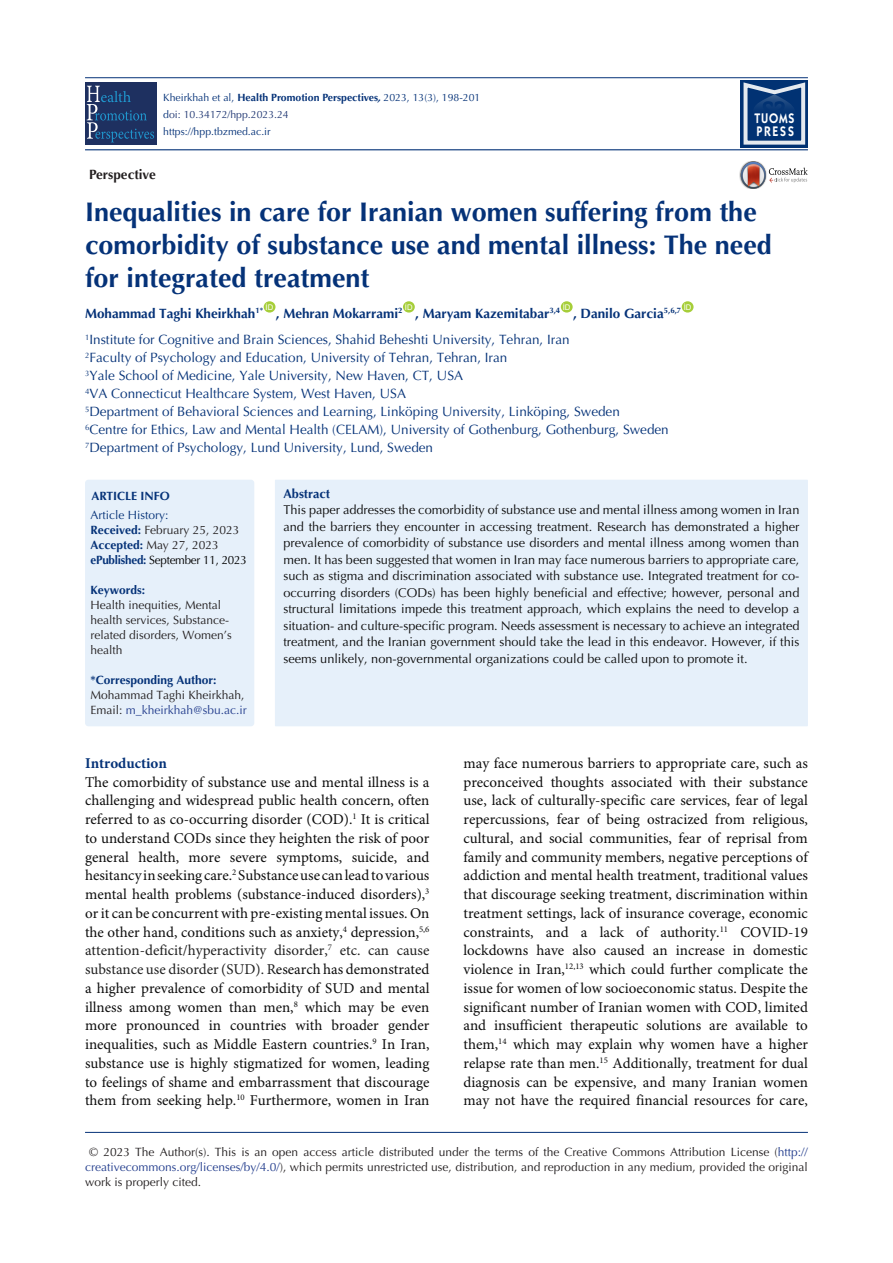
<style>
.page{position:relative;width:893px;height:1263px;background:#fff}
.page>*{position:absolute;margin:0;border:0;box-sizing:border-box;transform-origin:0 0}
.t1{font:700 27px/33px "Optima LT Std";color:#053278}
.t2{font:15px/18.8px "Minion Pro";color:#0d0d0d;text-align:justify}
.heading_1{font:700 15px "Minion Pro";color:#053278}
.t3{font:600 13.95px/12.3px "ITC Kabel Std";letter-spacing:.11em;color:#fff;scale:.85 1}
.t4{font:13.5px "Optima LT Std";color:#053278}
.t5{font:700 13.5px "Optima LT Std";color:#053278}
.t6{font:700 13.5px "Optima LT Std";color:#231f20}
.t7{font:12.75px/16.5px "Optima LT Std";color:#0d0d0d;text-align:justify}
.t8{font:700 12.75px "Optima LT Std";color:#053278}
.corresponding{font:12px/15px "Optima LT Std";color:#231f20}
.t9{font:700 12px "Optima LT Std";color:#053278}
.t10{font:12px "Optima LT Std";letter-spacing:-.02em;color:#000}
.t11{font:12px "Optima LT Std";color:#053278}
.t12{font:10.5px "Optima LT Std";color:#053278}
.t13{font:10.5px "Optima LT Std";color:#213873}
.t14{font:7.8px "Arial";color:#fff}
.s1{font-weight:700}
.s2{font-weight:700;font-style:italic}
.s3{color:#053278}
.s4{font-weight:700;color:#053278}
.s5{color:#253f8e}
.s6{color:#212121}
</style>
<div class="page">
<hr style="left:85px;top:149px;width:723px;height:1px;background:#053278">
<hr style="left:85px;top:77px;width:723px;height:1px;background:#053278">
<hr style="left:85px;top:1132px;width:723px;height:1px;background:#053278">
<div style="left:264px;top:301px;width:11px;height:12px;background:#a6ce39;border-radius:50%"></div>
<div style="left:403px;top:301px;width:12px;height:12px;background:#a6ce39;border-radius:50%"></div>
<div style="left:561px;top:301px;width:12px;height:12px;background:#a6ce39;border-radius:50%"></div>
<div style="left:682px;top:301px;width:12px;height:12px;background:#a6ce39;border-radius:50%"></div>
<img style="left:739px;top:169px;width:2px;height:13px">
<svg style="left:741px;top:161px;width:67px;height:28px"></svg>
<div style="left:275px;top:480px;width:533px;height:246px;background:#e6f0fa"></div>
<div style="left:85px;top:480px;width:169px;height:246px;background:#e6f0fa;border-radius:3px"></div>
<div style="left:85px;top:83px;width:71px;height:62px;background:#1e3060"></div>
<svg style="left:87px;top:86px;width:67px;height:56px"></svg>
<div style="left:740px;top:80px;width:68px;height:68px;background:#013273"></div>
<svg style="left:743px;top:82px;width:62px;height:63px"></svg>
<p class="t12" style="left:163px;top:91px;width:319px">Kheirkhah et al, <span class="s1">Health Promotion Perspectives</span><span class="s2">,</span> 2023, 13(3), 198-201</p>
<p class="t13" style="left:163px;top:108px;width:127px"><span class="s3">d</span>oi: 10.34172/hpp.2023.24</p>
<p class="t12" style="left:163px;top:125px;width:109px">https://hpp.tbzmed.ac.ir</p>
<p class="t6" style="left:89px;top:167px;width:68px">Perspective</p>
<p class="t3" style="left:755px;top:112px;width:48px">TUOMS<br>PRESS</p>
<p class="t1" style="left:85px;top:195px;width:688px">Inequalities in care for Iranian women suffering from the comorbidity of substance use and mental illness: The need for integrated treatment</p>
<p class="t5" style="left:85px;top:305px;width:180px">Mohammad Taghi Kheirkhah<sup>1*</sup></p>
<p class="t14" style="left:266px;top:302px;width:9px">ID</p>
<p class="t14" style="left:405px;top:302px;width:9px">ID</p>
<p class="t14" style="left:563px;top:302px;width:9px">ID</p>
<p class="t14" style="left:684px;top:302px;width:9px">ID</p>
<p class="t5" style="left:276px;top:305px;width:128px">, Mehran Mokarrami<sup>2</sup></p>
<p class="t5" style="left:415px;top:305px;width:147px">, Maryam Kazemitabar<sup>3,4</sup></p>
<p class="t5" style="left:573px;top:305px;width:110px">, Danilo Garcia<sup>5,6,7</sup></p>
<p class="t4" style="left:85px;top:332px;width:486px"><sup>1</sup>Institute for Cognitive and Brain Sciences, Shahid Beheshti University, Tehran, Iran</p>
<p class="t4" style="left:85px;top:350px;width:424px"><sup>2</sup>Faculty of Psychology and Education, University of Tehran, Tehran, Iran</p>
<p class="t4" style="left:85px;top:368px;width:380px"><sup>3</sup>Yale School of Medicine, Yale University, New Haven, CT, USA</p>
<p class="t4" style="left:85px;top:386px;width:322px"><sup>4</sup>VA Connecticut Healthcare System, West Haven, USA</p>
<p class="t4" style="left:85px;top:404px;width:536px"><sup>5</sup>Department of Behavioral Sciences and Learning, Linköping University, Linköping, Sweden</p>
<p class="t4" style="left:85px;top:422px;width:585px"><sup>6</sup>Centre for Ethics, Law and Mental Health (CELAM), University of Gothenburg, Gothenburg, Sweden</p>
<p class="t4" style="left:85px;top:440px;width:350px"><sup>7</sup>Department of Psychology, Lund University, Lund, Sweden</p>
<p class="t9" style="left:91px;top:489px;width:80px">ARTICLE INFO</p>
<p class="t11" style="left:91px;top:508px;width:80px">Article History:</p>
<p class="corresponding" style="left:91px;top:522px;width:150px"><span class="s4">Received:</span> February 25, 2023</p>
<p class="corresponding" style="left:91px;top:537px;width:130px"><span class="s4">Accepted:</span> May 27, 2023</p>
<p class="t10" style="left:91px;top:553px;width:158px"><span class="s4">ePublished:</span> September 11, 2023</p>
<p class="t9" style="left:91px;top:583px;width:56px">Keywords:</p>
<p class="corresponding" style="left:91px;top:597px;width:143px">Health inequities, Mental health services, Substance&shy;related disorders, Women’s health</p>
<p class="t9" style="left:91px;top:673px;width:128px">*Corresponding Author:</p>
<p class="corresponding" style="left:91px;top:687px;width:158px">Mohammad Taghi Kheirkhah,<br>Email: <span class="s5">m_kheirkhah@sbu.ac.ir</span></p>
<p class="t8" style="left:283px;top:486px;width:48px">Abstract</p>
<p class="t7" style="left:283px;top:502px;width:518px">This paper addresses the comorbidity of substance use and mental illness among women in Iran and the barriers they encounter in accessing treatment. Research has demonstrated a higher prevalence of comorbidity of substance use disorders and mental illness among women than men. It has been suggested that women in Iran may face numerous barriers to appropriate care, such as stigma and discrimination associated with substance use. Integrated treatment for co&shy;occurring disorders (CODs) has been highly beneficial and effective; however, personal and structural limitations impede this treatment approach, which explains the need to develop a situation- and culture-specific program. Needs assessment is necessary to achieve an integrated treatment, and the Iranian government should take the lead in this endeavor. However, if this seems unlikely, non-governmental organizations could be called upon to promote it.</p>
<p class="heading_1" style="left:85px;top:752px;width:83px">Introduction</p>
<p class="t2" style="left:85px;top:773px;width:346px">The comorbidity of substance use and mental illness is a challenging and widespread public health concern, often referred to as co-occurring disorder (COD).<sup>1</sup> It is critical to understand CODs since they heighten the risk of poor general health, more severe symptoms, suicide, and hesitancy in seeking care.<sup>2</sup> Substance use can lead to various mental health problems (substance-induced disorders),<sup>3 </sup>or it can be concurrent with pre-existing mental issues. On the other hand, conditions such as anxiety,<sup>4</sup> depression,<sup>5,6 </sup><span class="s6">attention-deficit/hyperactivity disorder,</span><sup>7</sup> <span class="s6">etc. can cause substance use disorder (SUD). R</span>esearch has demonstrated a higher prevalence of comorbidity of SUD and mental illness among women than men,<sup>8</sup> which may be even more pronounced in countries with broader gender inequalities, such as Middle Eastern countries.<sup>9</sup> In Iran, substance use is highly stigmatized for women, leading to feelings of shame and embarrassment that discourage them from seeking help.<sup>10</sup> Furthermore, women in Iran</p>
<p class="t2" style="left:463px;top:754px;width:346px">may face numerous barriers to appropriate care, such as preconceived thoughts associated with their substance use, lack of culturally-specific care services, fear of legal repercussions, fear of being ostracized from religious, cultural, and social communities, fear of reprisal from family and community members, negative perceptions of addiction and mental health treatment, traditional values that discourage seeking treatment, discrimination within treatment settings, lack of insurance coverage, economic constraints, and a lack of authority.<sup>11</sup> COVID-19 lockdowns have also caused an increase in domestic violence in Iran,<sup>12,13</sup> which could further complicate the issue for women of low socioeconomic status. Despite the significant number of Iranian women with COD, limited and insufficient therapeutic solutions are available to them,<sup>14</sup> which may explain why women have a higher relapse rate than men.<sup>15</sup> Additionally, treatment for dual diagnosis can be expensive, and many Iranian women may not have the required financial resources for care,</p>
<p class="corresponding" style="left:85px;top:1144px;width:724px;text-align:justify;text-indent:4px">© 2023 The Author(s). This is an open access article distributed under the terms of the Creative Commons Attribution License (<span class="s5">http:// creativecommons.org/licenses/by/4.0/</span>), which permits unrestricted use, distribution, and reproduction in any medium, provided the original work is properly cited.</p>
</div>
